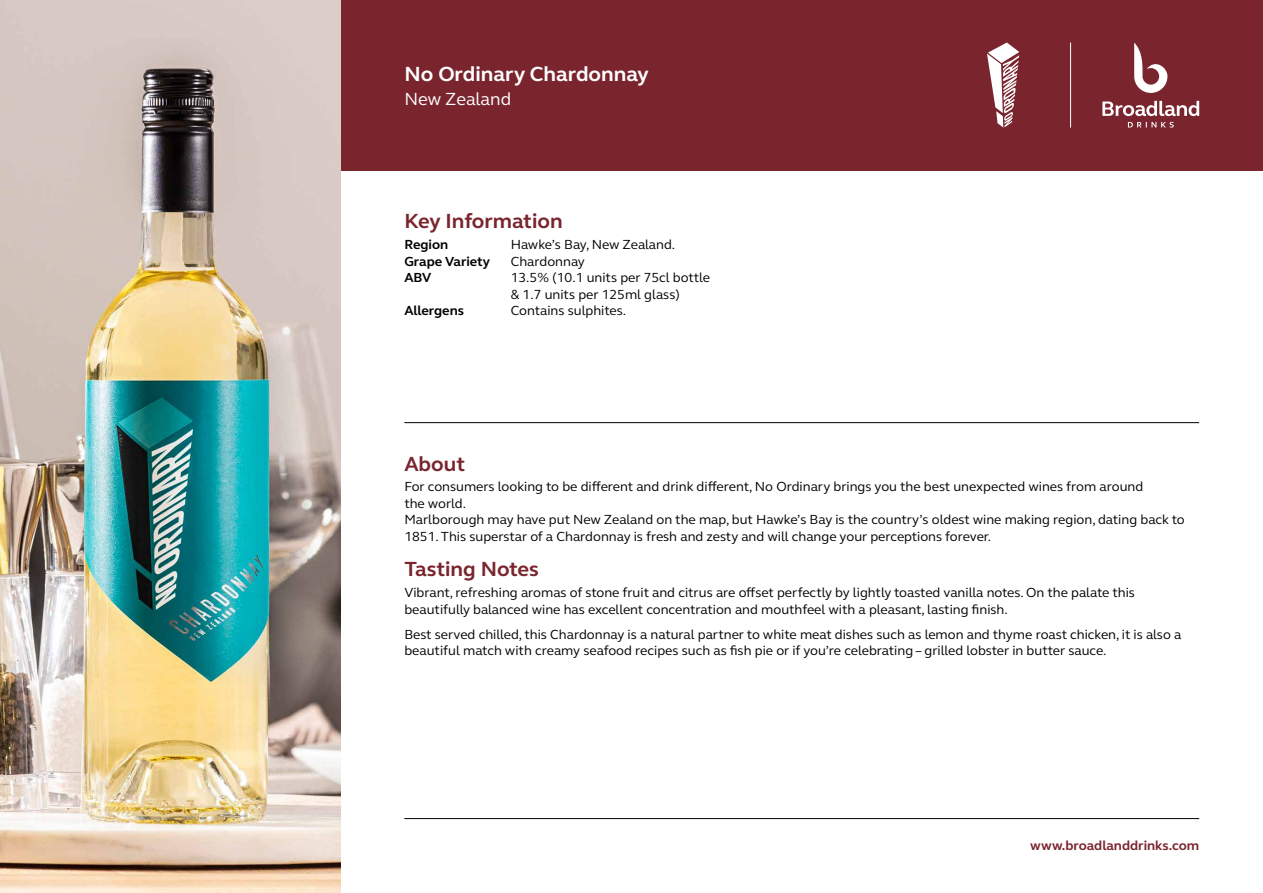
<style>
.page{position:relative;width:1263px;height:893px;background:#fff}
.page>*{position:absolute;margin:0;border:0;box-sizing:border-box;transform-origin:0 0}
.t1{font:700 21px "FS Elliot";color:#7a252e}
.t2{font:700 21px "FS Elliot";color:#fff}
.t3{font:18px "FS Elliot";color:#fff}
.t4{font:13.5px/16.5px "FS Elliot";color:#000}
.t5{font:700 13.5px "FS Elliot";color:#000}
.t6{font:700 13.5px "FS Elliot";color:#7a252e}
</style>
<div class="page">
<div style="left:341px;top:0;width:922px;height:170px;background:#7a252e"></div>
<hr style="left:404px;top:818px;width:795px;height:1px;background:#000">
<hr style="left:1070px;top:43px;width:1px;height:85px;background:#fff">
<hr style="left:404px;top:422px;width:795px;height:1px;background:#000">
<svg style="left:1128px;top:122px;width:46px;height:6px"></svg>
<svg style="left:1134px;top:43px;width:33px;height:50px"></svg>
<svg style="left:1102px;top:101px;width:97px;height:15px"></svg>
<svg style="left:987px;top:43px;width:32px;height:85px"></svg>
<img style="left:0;top:0;width:341px;height:893px">
<h1 class="t2" style="left:404px;top:60px;width:246px">No Ordinary Chardonnay</h1>
<h2 class="t3" style="left:404px;top:87px;width:108px">New Zealand</h2>
<h1 class="t1" style="left:404px;top:207px;width:160px">Key Information</h1>
<p class="t5" style="left:404px;top:235px;width:45px">Region</p>
<p class="t4" style="left:511px;top:236px;width:166px">Hawke’s Bay, New Zealand.</p>
<p class="t5" style="left:404px;top:252px;width:87px">Grape Variety</p>
<p class="t4" style="left:511px;top:252px;width:76px">Chardonnay</p>
<p class="t5" style="left:404px;top:268px;width:29px">ABV</p>
<p class="t4" style="left:511px;top:269px;width:201px">13.5% (10.1 units per 75cl bottle &amp; 1.7 units per 125ml glass)</p>
<p class="t5" style="left:404px;top:301px;width:61px">Allergens</p>
<p class="t4" style="left:511px;top:302px;width:117px">Contains sulphites.</p>
<h1 class="t1" style="left:404px;top:449px;width:62px">About</h1>
<p class="t4" style="left:404px;top:478px;width:782px">For consumers looking to be different and drink different, No Ordinary brings you the best unexpected wines from around<br>the world.<br>Marlborough may have put New Zealand on the map, but Hawke’s Bay is the country’s oldest wine making region, dating back to 1851. This superstar of a Chardonnay is fresh and zesty and will change your perceptions forever.</p>
<h1 class="t1" style="left:404px;top:555px;width:136px">Tasting Notes</h1>
<p class="t4" style="left:404px;top:584px;width:732px">Vibrant, refreshing aromas of stone fruit and citrus are offset perfectly by lightly toasted vanilla notes. On the palate this beautifully balanced wine has excellent concentration and mouthfeel with a pleasant, lasting finish.</p>
<p class="t4" style="left:404px;top:625px;width:778px">Best served chilled, this Chardonnay is a natural partner to white meat dishes such as lemon and thyme roast chicken, it is also a beautiful match with creamy seafood recipes such as fish pie or if you’re celebrating – grilled lobster in butter sauce.</p>
<p class="t6" style="left:1030px;top:837px;width:171px">www.broadlanddrinks.com</p>
</div>
